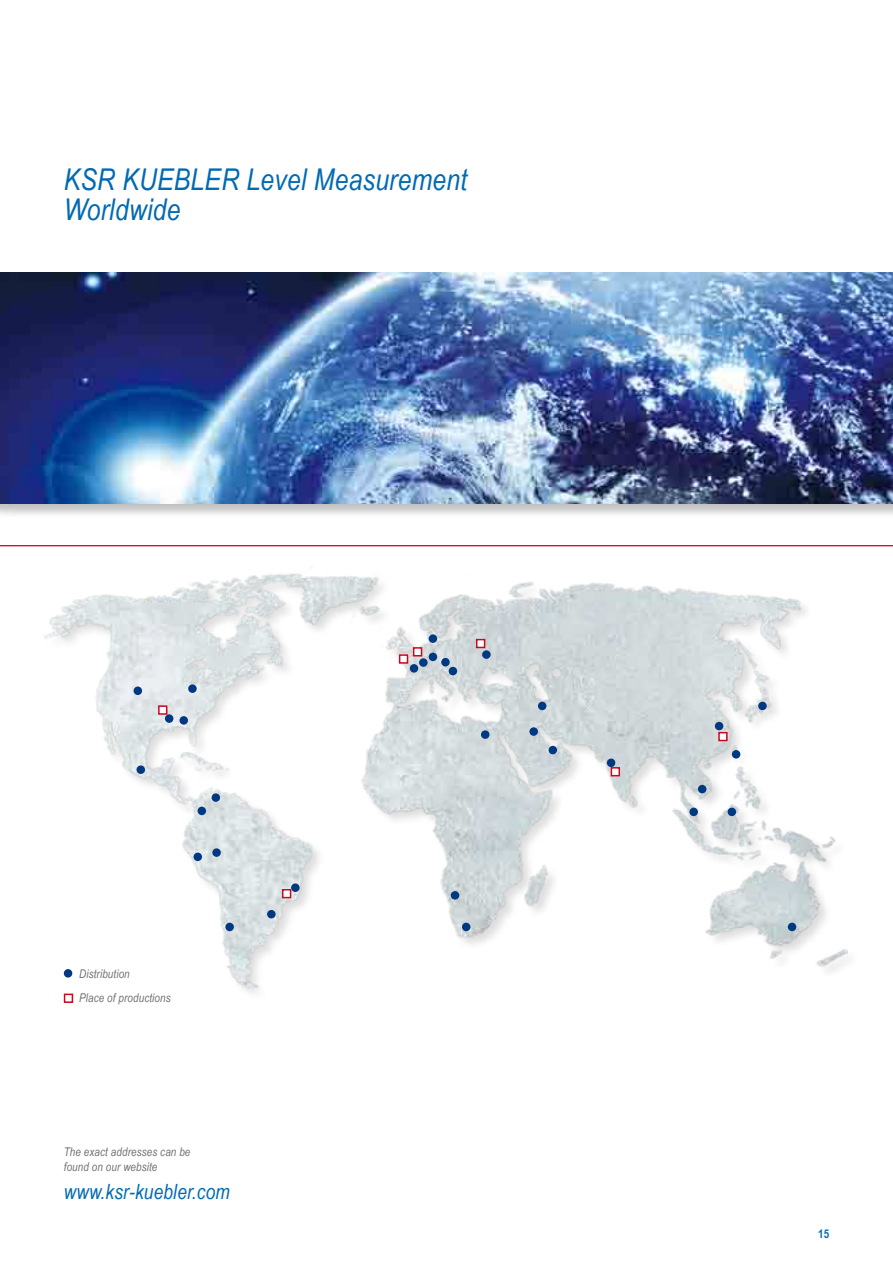
<style>
.page{position:relative;width:893px;height:1263px;background:#fff}
.page>*{position:absolute;margin:0;border:0;box-sizing:border-box;transform-origin:0 0}
.t1{font:italic 30px/30px "Arial Narrow";letter-spacing:.01em;color:#006ab3}
.t2{font:italic 21px "Arial Narrow";letter-spacing:.01em;color:#006ab3}
.t3{font:italic 12px/24.2px "Arial Narrow";letter-spacing:.01em;color:#707172}
.t4{font:700 12px "Arial Narrow";color:#006ab3}
</style>
<div class="page">
<img style="left:44px;top:573px;width:804px;height:424px">
<div style="left:529px;top:727px;width:9px;height:9px;background:#003882;border-radius:50%"></div>
<div style="left:481px;top:730px;width:8px;height:9px;background:#003882;border-radius:50%"></div>
<div style="left:549px;top:746px;width:8px;height:8px;background:#003882;border-radius:50%"></div>
<div style="left:538px;top:702px;width:8px;height:8px;background:#003882;border-radius:50%"></div>
<div style="left:410px;top:664px;width:8px;height:9px;background:#003882;border-radius:50%"></div>
<div style="left:429px;top:634px;width:8px;height:9px;background:#003882;border-radius:50%"></div>
<div style="left:419px;top:658px;width:9px;height:9px;background:#003882;border-radius:50%"></div>
<div style="left:429px;top:653px;width:8px;height:8px;background:#003882;border-radius:50%"></div>
<div style="left:441px;top:658px;width:9px;height:8px;background:#003882;border-radius:50%"></div>
<div style="left:449px;top:667px;width:8px;height:8px;background:#003882;border-radius:50%"></div>
<div style="left:482px;top:650px;width:9px;height:9px;background:#003882;border-radius:50%"></div>
<div style="left:607px;top:758px;width:8px;height:9px;background:#003882;border-radius:50%"></div>
<div style="left:165px;top:714px;width:8px;height:9px;background:#003882;border-radius:50%"></div>
<div style="left:179px;top:716px;width:9px;height:9px;background:#003882;border-radius:50%"></div>
<div style="left:188px;top:684px;width:9px;height:9px;background:#003882;border-radius:50%"></div>
<div style="left:134px;top:686px;width:8px;height:9px;background:#003882;border-radius:50%"></div>
<div style="left:212px;top:793px;width:8px;height:9px;background:#003882;border-radius:50%"></div>
<div style="left:198px;top:807px;width:8px;height:8px;background:#003882;border-radius:50%"></div>
<div style="left:267px;top:910px;width:9px;height:8px;background:#003882;border-radius:50%"></div>
<div style="left:225px;top:923px;width:9px;height:8px;background:#003882;border-radius:50%"></div>
<div style="left:194px;top:852px;width:8px;height:9px;background:#003882;border-radius:50%"></div>
<div style="left:212px;top:848px;width:9px;height:9px;background:#003882;border-radius:50%"></div>
<div style="left:462px;top:923px;width:8px;height:8px;background:#003882;border-radius:50%"></div>
<div style="left:451px;top:891px;width:8px;height:9px;background:#003882;border-radius:50%"></div>
<div style="left:715px;top:722px;width:8px;height:8px;background:#003882;border-radius:50%"></div>
<div style="left:758px;top:702px;width:9px;height:8px;background:#003882;border-radius:50%"></div>
<div style="left:732px;top:750px;width:8px;height:8px;background:#003882;border-radius:50%"></div>
<div style="left:698px;top:785px;width:8px;height:8px;background:#003882;border-radius:50%"></div>
<div style="left:689px;top:808px;width:9px;height:8px;background:#003882;border-radius:50%"></div>
<div style="left:728px;top:808px;width:8px;height:8px;background:#003882;border-radius:50%"></div>
<div style="left:788px;top:923px;width:8px;height:8px;background:#003882;border-radius:50%"></div>
<div style="left:158px;top:705px;width:9px;height:10px;background:#fff;border:2px solid #cd071e"></div>
<div style="left:413px;top:647px;width:9px;height:9px;background:#fff;border:2px solid #cd071e"></div>
<div style="left:476px;top:639px;width:9px;height:9px;background:#fff;border:2px solid #cd071e"></div>
<div style="left:611px;top:767px;width:9px;height:9px;background:#fff;border:2px solid #cd071e"></div>
<div style="left:399px;top:654px;width:9px;height:10px;background:#fff;border:2px solid #cd071e"></div>
<div style="left:718px;top:732px;width:10px;height:9px;background:#fff;border:2px solid #cd071e"></div>
<div style="left:137px;top:765px;width:8px;height:9px;background:#003882;border-radius:50%"></div>
<div style="left:64px;top:969px;width:8px;height:8px;background:#003882;border-radius:50%"></div>
<div style="left:64px;top:993px;width:9px;height:10px;background:#fff;border:2px solid #cd071e"></div>
<div style="left:0;top:270px;width:893px;height:248px;background:#000;opacity:.25"></div>
<img style="left:0;top:272px;width:893px;height:232px">
<div style="left:291px;top:883px;width:9px;height:9px;background:#003882;border-radius:50%"></div>
<div style="left:282px;top:889px;width:9px;height:9px;background:#fff;border:2px solid #cd071e"></div>
<hr style="left:0;top:545px;width:893px;height:1px;background:#e20020">
<h1 class="t1" style="left:64px;top:164px;width:405px">KSR KUEBLER Level Measurement<br>Worldwide</h1>
<p class="t3" style="left:79px;top:961px;width:93px">Distribution<br>Place of productions</p>
<p class="t3" style="left:64px;top:1144px;width:128px;line-height:15px">The exact addresses can be found on our website</p>
<h2 class="t2" style="left:64px;top:1177px;width:168px">www.ksr-kuebler.com</h2>
<p class="t4" style="left:818px;top:1226px;width:12px">15</p>
</div>
